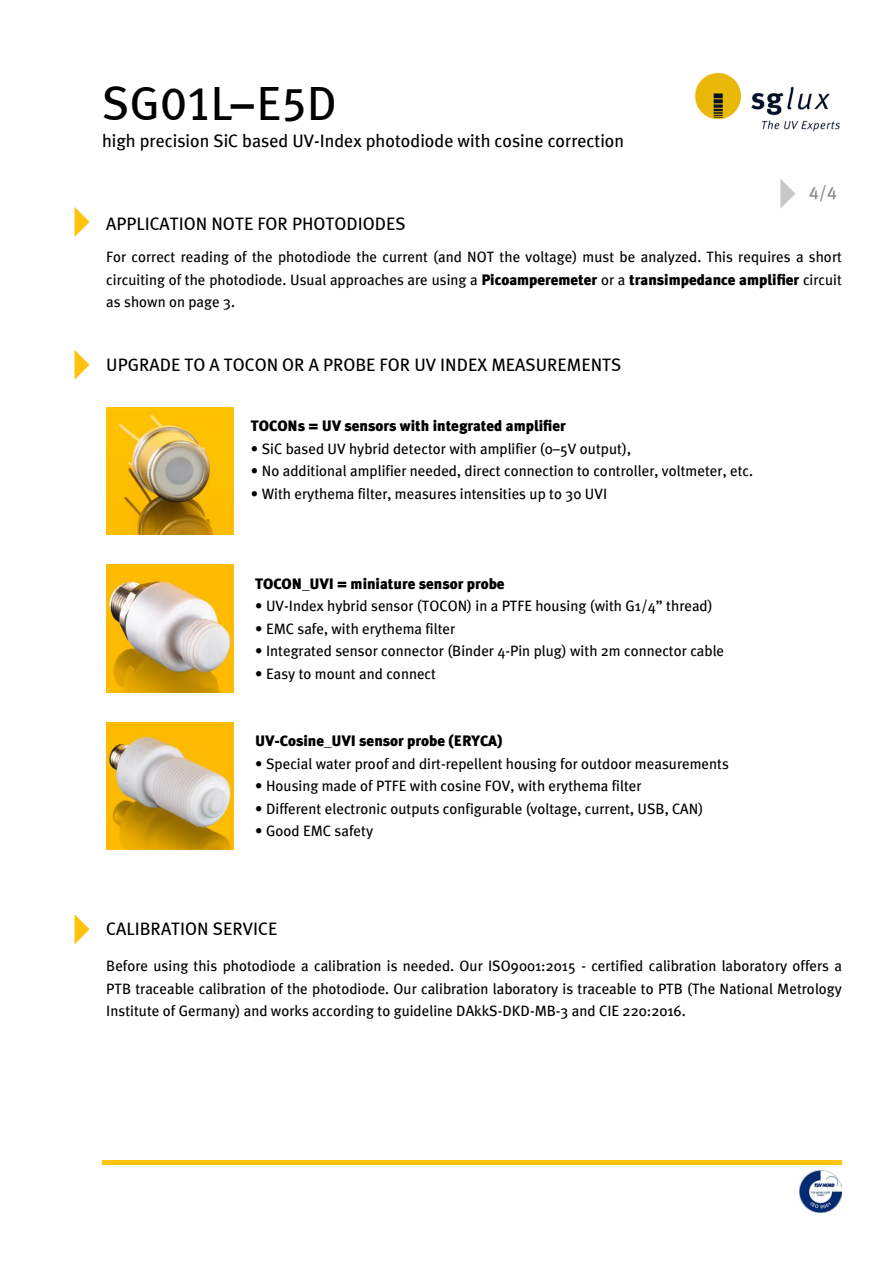
<style>
.page{position:relative;width:893px;height:1263px;background:#fff}
.page>*{position:absolute;margin:0;border:0;box-sizing:border-box;transform-origin:0 0}
.t1{font:48px "Meta Plus Book Caps";color:#000}
.t2{font:18px "Meta Plus Book Caps";color:#000}
.t3{font:18px "Meta Plus";color:#000}
.t4{font:18px "Meta Plus Book Caps";color:#848688}
.t5{font:15px/22.5px "Meta Plus";color:#000;text-align:justify}
.t6{font:900 15px "Meta Plus";color:#000}
.s1{font-weight:900}
</style>
<div class="page">
<svg style="left:75px;top:207px;width:15px;height:30px"></svg>
<img style="left:106px;top:565px;width:128px;height:127px">
<img style="left:106px;top:722px;width:128px;height:128px">
<img style="left:106px;top:407px;width:128px;height:128px">
<svg style="left:780px;top:179px;width:15px;height:30px"></svg>
<svg style="left:75px;top:350px;width:15px;height:30px"></svg>
<svg style="left:75px;top:915px;width:15px;height:29px"></svg>
<hr style="left:102px;top:1160px;width:740px;height:4px;background:#ffc20e">
<img style="left:799px;top:1171px;width:42px;height:42px">
<img style="left:695px;top:72px;width:145px;height:59px">
<h1 class="t1" style="left:102px;top:76px;width:237px">SG01L–E5D</h1>
<p class="t3" style="left:102px;top:131px;width:524px">high precision SiC based UV-Index photodiode with cosine correction</p>
<p class="t2" style="left:106px;top:213px;width:280px">APPLICATION NOTE FOR PHOTODIODES</p>
<p class="t4" style="left:809px;top:182px;width:29px">4/4</p>
<p class="t5" style="left:106px;top:246px;width:737px">For correct reading of the photodiode the current (and NOT the voltage) must be analyzed. This requires a short circuiting of the photodiode. Usual approaches are using a <span class="s1">Picoamperemeter</span> or a <span class="s1">transimpedance amplifier</span> circuit as shown on page 3.</p>
<p class="t2" style="left:106px;top:354px;width:515px">U PGRADE TO A TOCON OR A PROBE FOR UV INDEX MEASUREMENTS</p>
<p class="t6" style="left:251px;top:417px;width:316px">TOCONs = UV sensors with integrated amplifier</p>
<p class="t5" style="left:251px;top:437px;width:382px">• SiC based UV hybrid detector with amplifier (0–5V output),</p>
<p class="t5" style="left:251px;top:459px;width:504px">• No additional amplifier needed, direct connection to controller, voltmeter, etc.</p>
<p class="t5" style="left:251px;top:482px;width:358px">• With erythema filter, measures intensities up to 30 UVI</p>
<p class="t6" style="left:255px;top:575px;width:251px">TOCON_UVI = miniature sensor probe</p>
<p class="t5" style="left:255px;top:594px;width:459px">• UV-Index hybrid sensor (TOCON) in a PTFE housing (with G1/4” thread)</p>
<p class="t5" style="left:255px;top:617px;width:202px">• EMC safe, with erythema filter</p>
<p class="t5" style="left:255px;top:639px;width:471px">• Integrated sensor connector (Binder 4-Pin plug) with 2m connector cable</p>
<p class="t5" style="left:255px;top:662px;width:182px">• Easy to mount and connect</p>
<p class="t6" style="left:255px;top:732px;width:249px">UV-Cosine_UVI sensor probe (ERYCA)</p>
<p class="t5" style="left:255px;top:752px;width:475px">• Special water proof and dirt-repellent housing for outdoor measurements</p>
<p class="t5" style="left:255px;top:774px;width:388px">• Housing made of PTFE with cosine FOV, with erythema filter</p>
<p class="t5" style="left:255px;top:797px;width:450px">• Different electronic outputs configurable (voltage, current, USB, CAN)</p>
<p class="t5" style="left:255px;top:819px;width:119px">• Good EMC safety</p>
<p class="t2" style="left:106px;top:918px;width:170px">CALIBRATION SERVICE</p>
<p class="t5" style="left:106px;top:954px;width:737px">Before using this photodiode a calibration is needed. Our ISO9001:2015 - certified calibration laboratory offers a PTB traceable calibration of the photodiode. Our calibration laboratory is traceable to PTB (The National Metrology Institute of Germany) and works according to guideline DAkkS-DKD-MB-3 and CIE 220:2016.</p>
</div>
